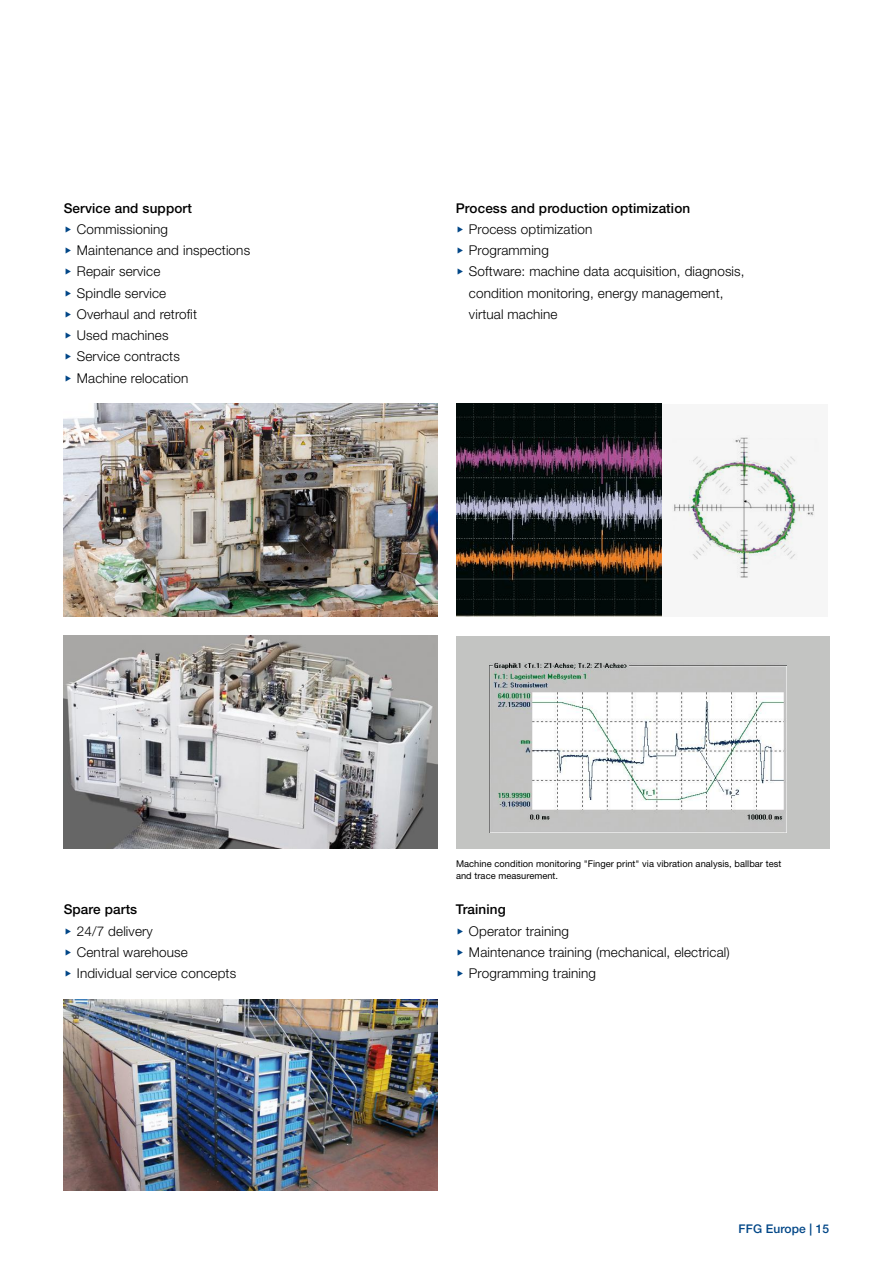
<style>
.page{position:relative;width:893px;height:1263px;background:#fff}
.page>*{position:absolute;margin:0;border:0;box-sizing:border-box;transform-origin:0 0}
.t1{font:300 13.5px/21.3px "Helvetica Neue LT Pro";letter-spacing:.01em;color:#000}
.t2{font:500 13.5px "Helvetica Neue LT Pro";letter-spacing:.01em;color:#000}
.t3{font:500 12px "Helvetica Neue LT Pro";letter-spacing:.01em;color:#004687}
.t4{font:9.3px/12px "Helvetica Neue LT Pro";letter-spacing:.005em;color:#000}
.s1{color:#004687}
</style>
<div class="page">
<img style="left:64px;top:999px;width:373px;height:192px">
<div style="left:456px;top:404px;width:372px;height:213px;background:#f6f6f6"></div>
<img style="left:674px;top:437px;width:140px;height:141px">
<img style="left:456px;top:404px;width:206px;height:213px">
<img style="left:64px;top:404px;width:373px;height:213px">
<div style="left:456px;top:636px;width:373px;height:212px;background:#c3c4c2"></div>
<img style="left:490px;top:663px;width:296px;height:170px">
<img style="left:64px;top:636px;width:373px;height:212px">
<p class="t2" style="left:64px;top:200px;width:130px">Service and support</p>
<p class="t1" style="left:64px;top:218px;width:106px"><span class="s1">◆</span> Commissioning</p>
<p class="t1" style="left:64px;top:239px;width:188px"><span class="s1">◆</span> Maintenance and inspections</p>
<p class="t1" style="left:64px;top:261px;width:98px"><span class="s1">◆</span> Repair service</p>
<p class="t1" style="left:64px;top:282px;width:104px"><span class="s1">◆</span> Spindle service</p>
<p class="t1" style="left:64px;top:303px;width:135px"><span class="s1">◆</span> Overhaul and retrofit</p>
<p class="t1" style="left:64px;top:324px;width:106px"><span class="s1">◆</span> Used machines</p>
<p class="t1" style="left:64px;top:346px;width:118px"><span class="s1">◆</span> Service contracts</p>
<p class="t1" style="left:64px;top:367px;width:126px"><span class="s1">◆</span> Machine relocation</p>
<p class="t2" style="left:64px;top:901px;width:75px">Spare parts</p>
<p class="t1" style="left:64px;top:920px;width:91px"><span class="s1">◆</span> 24/7 delivery</p>
<p class="t1" style="left:64px;top:941px;width:126px"><span class="s1">◆</span> Central warehouse</p>
<p class="t1" style="left:64px;top:962px;width:174px"><span class="s1">◆</span> Individual service concepts</p>
<p class="t2" style="left:456px;top:200px;width:236px">Process and production optimization</p>
<p class="t1" style="left:456px;top:218px;width:138px"><span class="s1">◆</span> Process optimization</p>
<p class="t1" style="left:456px;top:239px;width:95px"><span class="s1">◆</span> Programming</p>
<p class="t1" style="left:469px;top:261px;width:277px;text-indent:-13px"><span class="s1">◆</span> Software: machine data acquisition, diagnosis, condition monitoring, energy management, virtual machine</p>
<p class="t4" style="left:456px;top:857px;width:327px">Machine condition monitoring "Finger print" via vibration analysis, ballbar test and trace measurement.</p>
<p class="t2" style="left:456px;top:901px;width:51px">Training</p>
<p class="t1" style="left:456px;top:920px;width:115px"><span class="s1">◆</span> Operator training</p>
<p class="t1" style="left:456px;top:941px;width:275px"><span class="s1">◆</span> Maintenance training (mechanical, electrical)</p>
<p class="t1" style="left:456px;top:962px;width:142px"><span class="s1">◆</span> Programming training</p>
<p class="t3" style="left:739px;top:1221px;width:92px">FFG Europe | 15</p>
</div>
